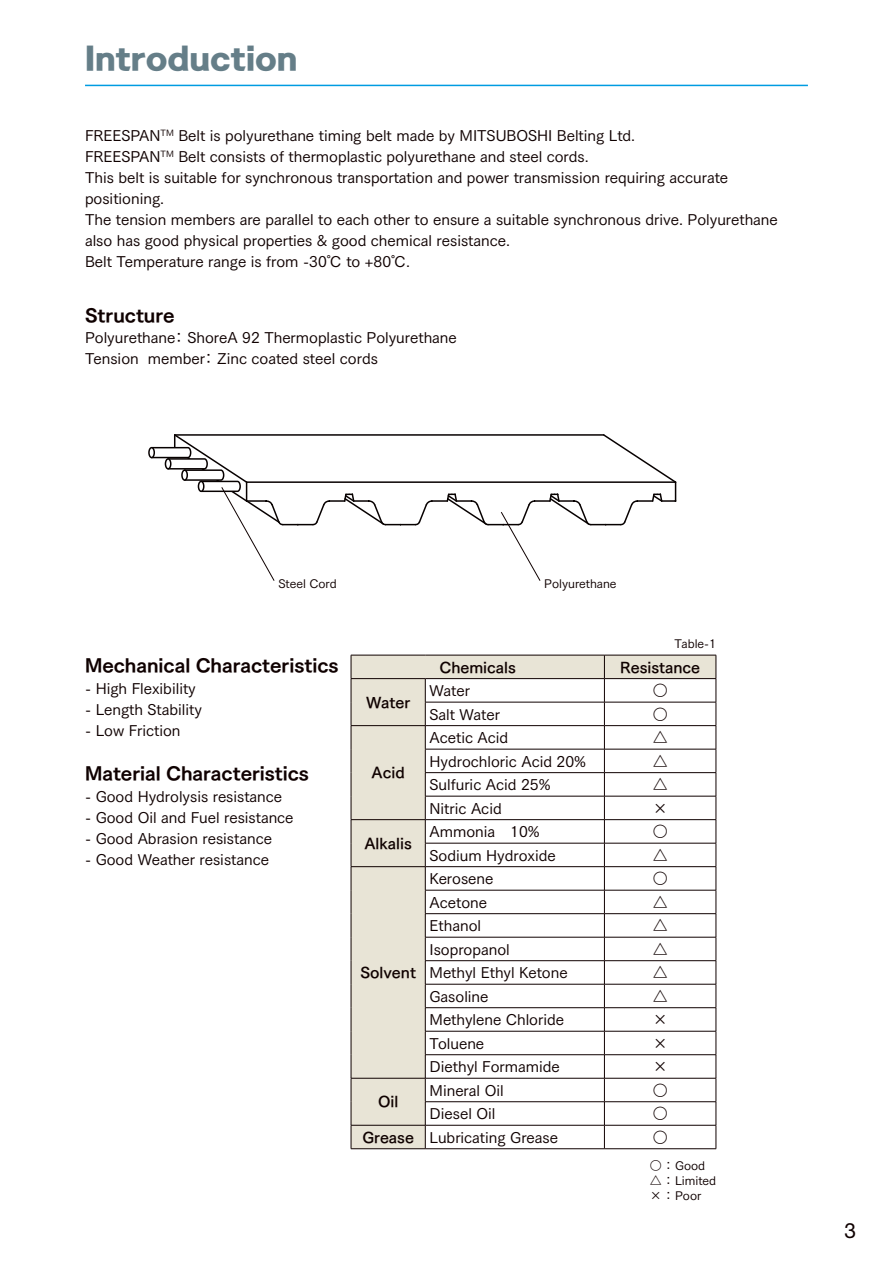
<style>
.page{position:relative;width:893px;height:1263px;background:#fff}
.page>*{position:absolute;margin:0;border:0;box-sizing:border-box;transform-origin:0 0}
.t1{font:30px "Tsuku Go Pro U";color:#657e88}
.t2{font:21px "Helvetica Neue LT";color:#0f0100}
.t3{font:18px "Tsuku Go Pro E";color:#0f0100}
.t4{font:15px/21px "Tsuku Go Pro M";color:#0f0100}
.t5{font:15px "Tsuku Go Pro B";color:#0f0100}
.t6{font:12px/15px "Tsuku Go Pro M";color:#0f0100}
.s1{font-family:"Tsuku Go Pro B"}
</style>
<div class="page">
<hr style="left:85px;top:85px;width:723px;height:1px;background:#009ce1">
<div style="left:148px;top:447px;width:7px;height:11px;border:2px solid #070100;border-radius:50%"></div>
<svg style="left:351px;top:655px;width:366px;height:494px"></svg>
<hr style="left:351px;top:1148px;width:74px;height:1px;background:#0f0100">
<hr style="left:425px;top:1148px;width:179px;height:1px;background:#0f0100">
<hr style="left:604px;top:1148px;width:112px;height:1px;background:#0f0100">
<svg style="left:150px;top:434px;width:527px;height:147px"></svg>
<h1 class="t1" style="left:85px;top:41px;width:214px">Introduction</h1>
<p class="t4" style="left:85px;top:123px;width:694px">FREESPAN<sup>TM</sup> Belt is polyurethane timing belt made by MITSUBOSHI Belting Ltd.<br>FREESPAN<sup>TM</sup> Belt consists of thermoplastic polyurethane and steel cords.<br>This belt is suitable for synchronous transportation and power transmission requiring accurate positioning.<br>The tension members are parallel to each other to ensure a suitable synchronous drive. Polyurethane also has good physical properties &amp; good chemical resistance.<br>Belt Temperature range is from -30℃ to +80℃.</p>
<p class="t3" style="left:85px;top:299px;width:91px">Structure</p>
<p class="t4" style="left:85px;top:326px;width:373px">Polyurethane： ShoreA 92 Thermoplastic Polyurethane<br>Tension member： Zinc coated steel cords</p>
<p class="t6" style="left:278px;top:574px;width:60px">Steel Cord</p>
<p class="t6" style="left:544px;top:574px;width:74px">Polyurethane</p>
<p class="t6" style="left:674px;top:635px;width:43px">Table-1</p>
<p class="t3" style="left:85px;top:649px;width:255px">Mechanical Characteristics</p>
<p class="t4" style="left:85px;top:676px;width:112px">- High Flexibility</p>
<p class="t4" style="left:85px;top:697px;width:118px">- Length Stability</p>
<p class="t4" style="left:85px;top:718px;width:97px">- Low Friction</p>
<p class="t3" style="left:85px;top:757px;width:225px">Material Characteristics</p>
<p class="t4" style="left:85px;top:784px;width:199px">- Good Hydrolysis resistance</p>
<p class="t4" style="left:85px;top:805px;width:210px">- Good Oil and Fuel resistance</p>
<p class="t4" style="left:85px;top:826px;width:188px">- Good Abrasion resistance</p>
<p class="t4" style="left:85px;top:847px;width:185px">- Good Weather resistance</p>
<p class="t5" style="left:366px;top:689px;width:46px">Water</p>
<p class="t5" style="left:372px;top:760px;width:35px">Acid</p>
<p class="t5" style="left:364px;top:830px;width:49px">Alkalis</p>
<p class="t5" style="left:360px;top:959px;width:57px">Solvent</p>
<p class="t5" style="left:440px;top:654px;width:78px">Chemicals</p>
<p class="t5" style="left:620px;top:654px;width:81px">Resistance</p>
<p class="t4" style="left:430px;top:678px;width:42px">Water</p>
<p class="t4" style="left:653px;top:678px;width:16px">○</p>
<p class="t4" style="left:430px;top:702px;width:72px">Salt Water</p>
<p class="t4" style="left:653px;top:702px;width:16px">○</p>
<p class="t4" style="left:430px;top:725px;width:80px">Acetic Acid</p>
<p class="t4" style="left:653px;top:725px;width:16px">△</p>
<p class="t4" style="left:430px;top:749px;width:158px">Hydrochloric Acid 20%</p>
<p class="t4" style="left:653px;top:749px;width:16px">△</p>
<p class="t4" style="left:430px;top:772px;width:123px">Sulfuric Acid 25%</p>
<p class="t4" style="left:653px;top:772px;width:16px">△</p>
<p class="t4" style="left:430px;top:796px;width:74px">Nitric Acid</p>
<p class="t4" style="left:653px;top:796px;width:16px">×</p>
<p class="t4" style="left:430px;top:819px;width:112px">Ammonia　10%</p>
<p class="t4" style="left:653px;top:819px;width:16px">○</p>
<p class="t4" style="left:430px;top:843px;width:128px">Sodium Hydroxide</p>
<p class="t4" style="left:653px;top:843px;width:16px">△</p>
<p class="t4" style="left:430px;top:866px;width:65px">Kerosene</p>
<p class="t4" style="left:653px;top:866px;width:16px">○</p>
<p class="t4" style="left:430px;top:890px;width:59px">Acetone</p>
<p class="t4" style="left:653px;top:890px;width:16px">△</p>
<p class="t4" style="left:430px;top:913px;width:53px">Ethanol</p>
<p class="t4" style="left:653px;top:913px;width:16px">△</p>
<p class="t4" style="left:430px;top:937px;width:82px">Isopropanol</p>
<p class="t4" style="left:653px;top:937px;width:16px">△</p>
<p class="t4" style="left:430px;top:960px;width:140px">Methyl Ethyl Ketone</p>
<p class="t4" style="left:653px;top:960px;width:16px">△</p>
<p class="t4" style="left:430px;top:984px;width:61px">Gasoline</p>
<p class="t4" style="left:653px;top:984px;width:16px">△</p>
<p class="t4" style="left:430px;top:1007px;width:136px">Methylene Chloride</p>
<p class="t4" style="left:653px;top:1007px;width:16px">×</p>
<p class="t4" style="left:430px;top:1031px;width:56px">Toluene</p>
<p class="t4" style="left:653px;top:1031px;width:16px">×</p>
<p class="t4" style="left:430px;top:1054px;width:132px">Diethyl Formamide</p>
<p class="t4" style="left:653px;top:1054px;width:16px">×</p>
<p class="t4" style="left:430px;top:1078px;width:76px">Mineral Oil</p>
<p class="t4" style="left:653px;top:1078px;width:16px">○</p>
<p class="t4" style="left:430px;top:1101px;width:68px">Diesel Oil</p>
<p class="t4" style="left:653px;top:1101px;width:16px">○</p>
<p class="t4" style="left:362px;top:1125px;width:197px"><span class="s1">Grease</span> Lubricating Grease</p>
<p class="t4" style="left:653px;top:1125px;width:16px">○</p>
<p class="t5" style="left:378px;top:1089px;width:22px">Oil</p>
<p class="t6" style="left:650px;top:1156px;width:68px">○ ： Good △ ： Limited × ： Poor</p>
<h2 class="t2" style="left:845px;top:1218px;width:13px">3</h2>
</div>
